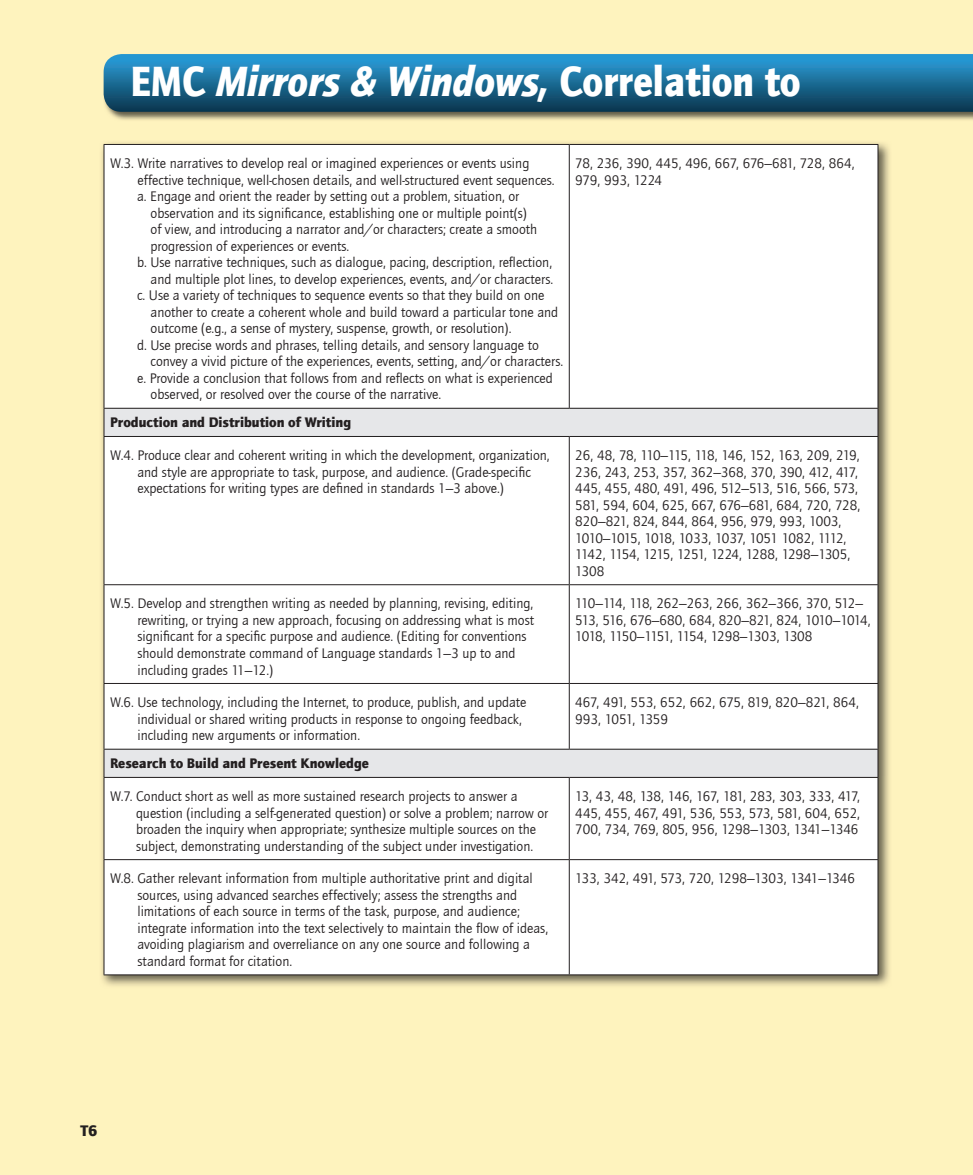
<style>
.page{position:relative;width:973px;height:1175px;background:#fff}
.page>*{position:absolute;margin:0;border:0;box-sizing:border-box;transform-origin:0 0}
.t1{font:900 43.5px "ITC Quay Sans Com";color:#fff;scale:.9 1}
.t2{font:900 15.75px "ITC Quay Sans Com";color:#231f20}
.t3{font:14.25px/16.5px "ITC Quay Sans Com";color:#231f20}
.t4{font:14.25px/16.5px "ITC Quay Sans Com";letter-spacing:-.065em;color:#231f20}
.t5{font:900 14.25px "ITC Quay Sans Com";color:#231f20}
.s1{font-style:italic}
</style>
<div class="page">
<hr style="left:972px;top:0;width:1px;height:1175px;background:#fef3be">
<div style="left:0;top:0;width:972px;height:1175px;background:#fef3be"></div>
<img style="left:103px;top:54px;width:870px;height:66px">
<svg style="left:104px;top:54px;width:868px;height:58px;background:#1b6b95"></svg>
<img style="left:101px;top:142px;width:789px;height:844px">
<div style="left:105px;top:145px;width:772px;height:829px;background:#fff"></div>
<svg style="left:105px;top:409px;width:772px;height:368px;background:#fafafb"></svg>
<hr style="left:104px;top:144px;width:465px;height:1px;background:#231f20">
<hr style="left:104px;top:145px;width:1px;height:263px;background:#231f20">
<hr style="left:569px;top:144px;width:309px;height:1px;background:#231f20">
<hr style="left:568px;top:145px;width:1px;height:263px;background:#231f20">
<hr style="left:877px;top:145px;width:1px;height:263px;background:#231f20">
<hr style="left:104px;top:437px;width:1px;height:147px;background:#231f20">
<hr style="left:568px;top:437px;width:1px;height:147px;background:#231f20">
<hr style="left:877px;top:437px;width:1px;height:147px;background:#231f20">
<hr style="left:104px;top:584px;width:465px;height:1px;background:#231f20">
<hr style="left:104px;top:585px;width:1px;height:98px;background:#231f20">
<hr style="left:569px;top:584px;width:309px;height:1px;background:#231f20">
<hr style="left:568px;top:585px;width:1px;height:98px;background:#231f20">
<hr style="left:877px;top:585px;width:1px;height:98px;background:#231f20">
<hr style="left:104px;top:683px;width:465px;height:1px;background:#231f20">
<hr style="left:104px;top:684px;width:1px;height:65px;background:#231f20">
<hr style="left:569px;top:683px;width:309px;height:1px;background:#231f20">
<hr style="left:568px;top:684px;width:1px;height:65px;background:#231f20">
<hr style="left:877px;top:684px;width:1px;height:65px;background:#231f20">
<hr style="left:104px;top:778px;width:1px;height:81px;background:#231f20">
<hr style="left:568px;top:778px;width:1px;height:81px;background:#231f20">
<hr style="left:877px;top:778px;width:1px;height:81px;background:#231f20">
<hr style="left:104px;top:859px;width:465px;height:1px;background:#231f20">
<hr style="left:104px;top:860px;width:1px;height:114px;background:#231f20">
<hr style="left:569px;top:859px;width:309px;height:1px;background:#231f20">
<hr style="left:568px;top:860px;width:1px;height:114px;background:#231f20">
<hr style="left:877px;top:860px;width:1px;height:114px;background:#231f20">
<hr style="left:104px;top:974px;width:465px;height:1px;background:#231f20">
<hr style="left:569px;top:974px;width:309px;height:1px;background:#231f20">
<hr style="left:104px;top:408px;width:465px;height:1px;background:#231f20">
<svg style="left:104px;top:408px;width:1px;height:28px"></svg>
<hr style="left:569px;top:408px;width:309px;height:1px;background:#231f20">
<svg style="left:877px;top:408px;width:1px;height:28px"></svg>
<hr style="left:104px;top:436px;width:465px;height:1px;background:#231f20">
<hr style="left:569px;top:436px;width:309px;height:1px;background:#231f20">
<hr style="left:104px;top:749px;width:465px;height:1px;background:#231f20">
<svg style="left:104px;top:749px;width:1px;height:28px"></svg>
<hr style="left:569px;top:749px;width:309px;height:1px;background:#231f20">
<svg style="left:877px;top:749px;width:1px;height:28px"></svg>
<hr style="left:104px;top:777px;width:465px;height:1px;background:#231f20">
<hr style="left:569px;top:777px;width:309px;height:1px;background:#231f20">
<h1 class="t1" style="left:130px;top:53px;width:746px">EMC <span class="s1">Mirrors &amp; Windows,</span> Correlation to</h1>
<p class="t3" style="left:110px;top:155px;width:420px">W.3. Write narratives to develop real or imagined experiences or events using</p>
<p class="t3" style="left:137px;top:171px;width:418px">effective technique, well-chosen details, and well-structured event sequences.</p>
<p class="t3" style="left:137px;top:188px;width:383px">a. Engage and orient the reader by setting out a problem, situation, or</p>
<p class="t3" style="left:150px;top:204px;width:377px">observation and its significance, establishing one or multiple point(s)</p>
<p class="t3" style="left:150px;top:221px;width:388px">of view, and introducing a narrator and/or characters; create a smooth</p>
<p class="t3" style="left:150px;top:237px;width:200px">progression of experiences or events.</p>
<p class="t3" style="left:137px;top:254px;width:416px">b. Use narrative techniques, such as dialogue, pacing, description, reflection,</p>
<p class="t3" style="left:150px;top:270px;width:404px">and multiple plot lines, to develop experiences, events, and/or characters.</p>
<p class="t3" style="left:137px;top:287px;width:409px">c. Use a variety of techniques to sequence events so that they build on one</p>
<p class="t3" style="left:150px;top:303px;width:409px">another to create a coherent whole and build toward a particular tone and</p>
<p class="t3" style="left:150px;top:320px;width:362px">outcome (e.g., a sense of mystery, suspense, growth, or resolution).</p>
<p class="t3" style="left:137px;top:336px;width:403px">d. Use precise words and phrases, telling details, and sensory language to</p>
<p class="t3" style="left:150px;top:353px;width:414px">convey a vivid picture of the experiences, events, setting, and/or characters.</p>
<p class="t3" style="left:137px;top:369px;width:417px">e. Provide a conclusion that follows from and reflects on what is experienced</p>
<p class="t3" style="left:150px;top:386px;width:292px">observed, or resolved over the course of the narrative.</p>
<p class="t3" style="left:575px;top:155px;width:280px">78, 236, 390, 445, 496, 667, 676–681, 728, 864,<br>979, 993, 1224</p>
<p class="t5" style="left:110px;top:413px;width:242px">Production and Distribution of Writing</p>
<p class="t3" style="left:137px;top:447px;width:413px;text-indent:-27px">W.4. Produce clear and coherent writing in which the development, organization, and style are appropriate to task, purpose, and audience. (Grade-specific expectations for writing types are defined in standards 1–3 above.)</p>
<p class="t3" style="left:575px;top:447px;width:286px">26, 48, 78, 110–115, 118, 146, 152, 163, 209, 219, 236, 243, 253, 357, 362–368, 370, 390, 412, 417, 445, 455, 480, 491, 496, 512–513, 516, 566, 573, 581, 594, 604, 625, 667, 676–681, 684, 720, 728, 820–821, 824, 844, 864, 956, 979, 993, 1003, 1010–1015, 1018, 1033, 1037, 1051 1082, 1112, 1142, 1154, 1215, 1251, 1224, 1288, 1298–1305, 1308</p>
<p class="t3" style="left:137px;top:595px;width:398px;text-indent:-27px">W.5. Develop and strengthen writing as needed by planning, revising, editing, rewriting, or trying a new approach, focusing on addressing what is most significant for a specific purpose and audience. (Editing for conventions should demonstrate command of Language standards 1–3 up to and including grades 11–12.)</p>
<p class="t4" style="left:575px;top:595px;width:297px">110–114, 118, 262–263, 266, 362–366, 370, 512–<br>513, 516, 676–680, 684, 820–821, 824, 1010–1014,<br>1018, 1150–1151, 1154, 1298–1303, 1308</p>
<p class="t3" style="left:137px;top:694px;width:390px;text-indent:-27px">W.6. Use technology, including the Internet, to produce, publish, and update individual or shared writing products in response to ongoing feedback, including new arguments or information.</p>
<p class="t3" style="left:575px;top:694px;width:285px">467, 491, 553, 652, 662, 675, 819, 820–821, 864,<br>993, 1051, 1359</p>
<p class="t5" style="left:110px;top:754px;width:260px">Research to Build and Present Knowledge</p>
<p class="t3" style="left:136px;top:788px;width:413px;text-indent:-26px">W.7. Conduct short as well as more sustained research projects to answer a question (including a self-generated question) or solve a problem; narrow or broaden the inquiry when appropriate; synthesize multiple sources on the subject, demonstrating understanding of the subject under investigation.</p>
<p class="t3" style="left:575px;top:788px;width:286px;text-align:justify">13, 43, 48, 138, 146, 167, 181, 283, 303, 333, 417, 445, 455, 467, 491, 536, 553, 573, 581, 604, 652, 700, 734, 769, 805, 956, 1298–1303, 1341–1346</p>
<p class="t3" style="left:137px;top:870px;width:412px;text-indent:-27px">W.8. Gather relevant information from multiple authoritative print and digital sources, using advanced searches effectively; assess the strengths and limitations of each source in terms of the task, purpose, and audience; integrate information into the text selectively to maintain the flow of ideas, avoiding plagiarism and overreliance on any one source and following a standard format for citation.</p>
<p class="t3" style="left:575px;top:870px;width:281px">133, 342, 491, 573, 720, 1298–1303, 1341–1346</p>
<p class="t2" style="left:80px;top:1120px;width:18px">T6</p>
</div>
